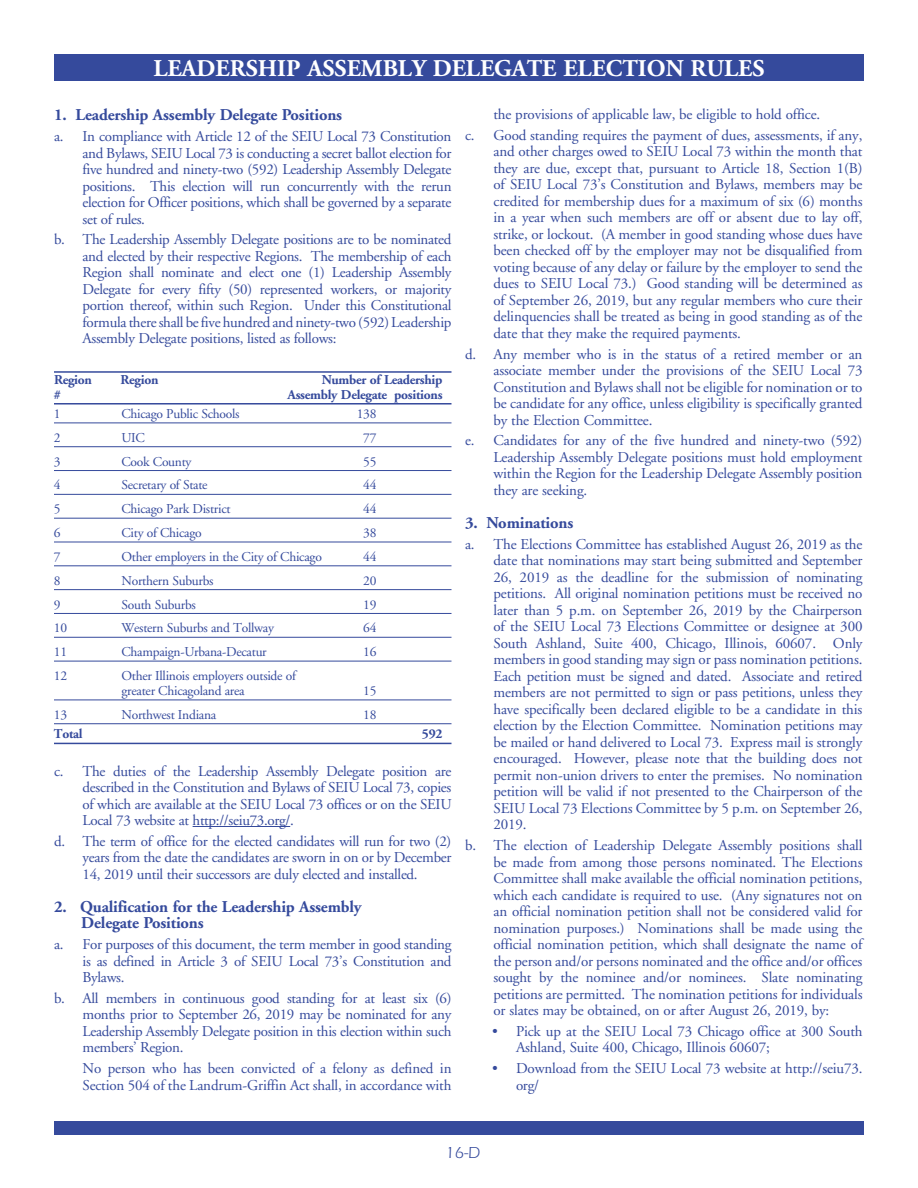
<style>
.page{position:relative;width:918px;height:1188px;background:#fff}
.page>*{position:absolute;margin:0;border:0;box-sizing:border-box;transform-origin:0 0}
.t1{font:700 24px "Adobe Garamond";color:#fff}
.t2{font:700 16.5px/16.5px "Adobe Garamond";letter-spacing:-.01em;color:#354a9c}
.t3{font:16.5px "Itc Eras";color:#354a9c}
.t4{font:15px/16.5px "Adobe Garamond";letter-spacing:-.01em;color:#354a9c;text-align:justify}
.t5{font:13.5px/15px "Adobe Garamond";letter-spacing:-.02em;color:#354a9c}
.t6{font:700 13.5px "Adobe Garamond";letter-spacing:-.02em;color:#354a9c}
</style>
<div class="page">
<div style="left:54px;top:54px;width:810px;height:27px;background:#354a9c"></div>
<div style="left:54px;top:1121px;width:810px;height:13px;background:#354a9c"></div>
<hr style="left:54px;top:371px;width:398px;height:2px;background:#354a9c">
<hr style="left:54px;top:403px;width:398px;height:2px;background:#354a9c">
<hr style="left:54px;top:423px;width:398px;height:1px;background:#354a9c">
<hr style="left:54px;top:446px;width:398px;height:1px;background:#354a9c">
<hr style="left:54px;top:470px;width:398px;height:1px;background:#354a9c">
<hr style="left:54px;top:494px;width:398px;height:1px;background:#354a9c">
<hr style="left:54px;top:518px;width:398px;height:1px;background:#354a9c">
<hr style="left:54px;top:542px;width:398px;height:1px;background:#354a9c">
<hr style="left:54px;top:565px;width:398px;height:1px;background:#354a9c">
<hr style="left:54px;top:589px;width:398px;height:1px;background:#354a9c">
<hr style="left:54px;top:613px;width:398px;height:1px;background:#354a9c">
<hr style="left:54px;top:637px;width:398px;height:1px;background:#354a9c">
<hr style="left:54px;top:661px;width:398px;height:1px;background:#354a9c">
<hr style="left:54px;top:700px;width:398px;height:1px;background:#354a9c">
<hr style="left:54px;top:723px;width:398px;height:1px;background:#354a9c">
<hr style="left:54px;top:743px;width:398px;height:1px;background:#354a9c">
<hr style="left:193px;top:826px;width:97px;height:1px;background:#354a9c">
<h1 class="t1" style="left:153px;top:56px;width:613px">LEADERSHIP ASSEMBLY DELEGATE ELECTION RULES</h1>
<p class="t2" style="left:54px;top:107px;width:290px">1. Leadership Assembly Delegate Positions</p>
<p class="t4" style="left:82px;top:128px;width:371px;text-indent:-28px">a. In compliance with Article 12 of the SEIU Local 73 Constitution and Bylaws, SEIU Local 73 is conducting a secret ballot election for five hundred and ninety-two (592) Leadership Assembly Delegate positions. This election will run concurrently with the rerun election for Officer positions, which shall be governed by a separate set of rules.</p>
<p class="t4" style="left:82px;top:232px;width:371px;text-indent:-28px">b. The Leadership Assembly Delegate positions are to be nominated and elected by their respective Regions. The membership of each Region shall nominate and elect one (1) Leadership Assembly Delegate for every fifty (50) represented workers, or majority portion thereof, within such Region. Under this Constitutional formula there shall be five hundred and ninety-two (592) Leadership Assembly Delegate positions, listed as follows:</p>
<p class="t6" style="left:54px;top:372px;width:40px">Region</p>
<p class="t6" style="left:120px;top:372px;width:40px">Region</p>
<p class="t6" style="left:322px;top:372px;width:122px">Number of Leadership</p>
<p class="t6" style="left:54px;top:387px;width:9px">#</p>
<p class="t6" style="left:288px;top:387px;width:156px">Assembly Delegate positions</p>
<p class="t5" style="left:54px;top:407px;width:8px">1</p>
<p class="t5" style="left:121px;top:407px;width:120px">Chicago Public Schools</p>
<p class="t5" style="left:357px;top:407px;width:21px">138</p>
<p class="t5" style="left:54px;top:430px;width:8px">2</p>
<p class="t5" style="left:121px;top:430px;width:25px">UIC</p>
<p class="t5" style="left:363px;top:430px;width:15px">77</p>
<p class="t5" style="left:54px;top:454px;width:8px">3</p>
<p class="t5" style="left:121px;top:454px;width:72px">Cook County</p>
<p class="t5" style="left:363px;top:454px;width:15px">55</p>
<p class="t5" style="left:54px;top:478px;width:8px">4</p>
<p class="t5" style="left:121px;top:478px;width:88px">Secretary of State</p>
<p class="t5" style="left:363px;top:478px;width:15px">44</p>
<p class="t5" style="left:54px;top:502px;width:8px">5</p>
<p class="t5" style="left:121px;top:502px;width:111px">Chicago Park District</p>
<p class="t5" style="left:363px;top:502px;width:15px">44</p>
<p class="t5" style="left:54px;top:526px;width:8px">6</p>
<p class="t5" style="left:121px;top:526px;width:82px">City of Chicago</p>
<p class="t5" style="left:363px;top:526px;width:15px">38</p>
<p class="t5" style="left:54px;top:549px;width:8px">7</p>
<p class="t5" style="left:121px;top:549px;width:202px">Other employers in the City of Chicago</p>
<p class="t5" style="left:363px;top:549px;width:15px">44</p>
<p class="t5" style="left:54px;top:573px;width:8px">8</p>
<p class="t5" style="left:121px;top:573px;width:94px">Northern Suburbs</p>
<p class="t5" style="left:363px;top:573px;width:15px">20</p>
<p class="t5" style="left:54px;top:597px;width:8px">9</p>
<p class="t5" style="left:121px;top:597px;width:76px">South Suburbs</p>
<p class="t5" style="left:363px;top:597px;width:15px">19</p>
<p class="t5" style="left:54px;top:621px;width:15px">10</p>
<p class="t5" style="left:121px;top:621px;width:154px">Western Suburbs and Tollway</p>
<p class="t5" style="left:363px;top:621px;width:15px">64</p>
<p class="t5" style="left:54px;top:645px;width:15px">11</p>
<p class="t5" style="left:121px;top:645px;width:147px">Champaign-Urbana-Decatur</p>
<p class="t5" style="left:363px;top:645px;width:15px">16</p>
<p class="t5" style="left:54px;top:669px;width:15px">12</p>
<p class="t5" style="left:121px;top:669px;width:176px">Other Illinois employers outside of greater Chicagoland area</p>
<p class="t5" style="left:363px;top:684px;width:15px">15</p>
<p class="t5" style="left:54px;top:707px;width:15px">13</p>
<p class="t5" style="left:121px;top:707px;width:96px">Northwest Indiana</p>
<p class="t5" style="left:363px;top:707px;width:15px">18</p>
<p class="t6" style="left:54px;top:726px;width:30px">Total</p>
<p class="t6" style="left:422px;top:726px;width:22px">592</p>
<p class="t4" style="left:82px;top:763px;width:371px;text-indent:-28px">c. The duties of the Leadership Assembly Delegate position are described in the Constitution and Bylaws of SEIU Local 73, copies of which are available at the SEIU Local 73 offices or on the SEIU Local 73 website at http://seiu73.org/.</p>
<p class="t4" style="left:82px;top:833px;width:370px;text-indent:-28px">d. The term of office for the elected candidates will run for two (2) years from the date the candidates are sworn in on or by December 14, 2019 until their successors are duly elected and installed.</p>
<p class="t2" style="left:81px;top:898px;width:282px;text-indent:-27px">2. Qualification for the Leadership Assembly<br>Delegate Positions</p>
<p class="t4" style="left:82px;top:937px;width:371px;text-indent:-28px">a. For purposes of this document, the term member in good standing is as defined in Article 3 of SEIU Local 73’s Constitution and Bylaws.</p>
<p class="t4" style="left:82px;top:990px;width:371px;text-indent:-28px">b. All members in continuous good standing for at least six (6) months prior to September 26, 2019 may be nominated for any Leadership Assembly Delegate position in this election within such members’ Region.</p>
<p class="t4" style="left:82px;top:1061px;width:371px">No person who has been convicted of a felony as defined in<br>Section 504 of the Landrum-Griffin Act shall, in accordance with</p>
<p class="t4" style="left:465px;top:104px;width:399px;line-height:20.9px;text-indent:28px">the provisions of applicable law, be eligible to hold office.<br>c. Good standing requires the payment of dues, assessments, if any,</p>
<p class="t4" style="left:494px;top:144px;width:371px">and other charges owed to SEIU Local 73 within the month that they are due, except that, pursuant to Article 18, Section 1(B) of SEIU Local 73’s Constitution and Bylaws, members may be credited for membership dues for a maximum of six (6) months in a year when such members are off or absent due to lay off, strike, or lockout. (A member in good standing whose dues have been checked off by the employer may not be disqualified from voting because of any delay or failure by the employer to send the dues to SEIU Local 73.) Good standing will be determined as of September 26, 2019, but any regular members who cure their delinquencies shall be treated as being in good standing as of the date that they make the required payments.</p>
<p class="t4" style="left:494px;top:346px;width:371px;text-indent:-28px">d. Any member who is in the status of a retired member or an associate member under the provisions of the SEIU Local 73<br>Constitution and Bylaws shall not be eligible for nomination or to be candidate for any office, unless eligibility is specifically granted by the Election Committee.</p>
<p class="t4" style="left:494px;top:433px;width:370px;text-indent:-28px">e. Candidates for any of the five hundred and ninety-two (592)<br>Leadership Assembly Delegate positions must hold employment within the Region for the Leadership Delegate Assembly position they are seeking.</p>
<p class="t2" style="left:465px;top:515px;width:110px">3. Nominations</p>
<p class="t4" style="left:494px;top:536px;width:371px;text-indent:-28px">a. The Elections Committee has established August 26, 2019 as the date that nominations may start being submitted and September 26, 2019 as the deadline for the submission of nominating petitions. All original nomination petitions must be received no later than 5 p.m. on September 26, 2019 by the Chairperson of the SEIU Local 73 Elections Committee or designee at 300<br>South Ashland, Suite 400, Chicago, Illinois, 60607. Only members in good standing may sign or pass nomination petitions.<br>Each petition must be signed and dated. Associate and retired members are not permitted to sign or pass petitions, unless they have specifically been declared eligible to be a candidate in this election by the Election Committee. Nomination petitions may be mailed or hand delivered to Local 73. Express mail is strongly encouraged. However, please note that the building does not permit non-union drivers to enter the premises. No nomination petition will be valid if not presented to the Chairperson of the SEIU Local 73 Elections Committee by 5 p.m. on September 26, 2019.</p>
<p class="t4" style="left:494px;top:837px;width:371px;text-indent:-28px">b. The election of Leadership Delegate Assembly positions shall be made from among those persons nominated. The Elections Committee shall make available the official nomination petitions, which each candidate is required to use. (Any signatures not on an official nomination petition shall not be considered valid for nomination purposes.) Nominations shall be made using the official nomination petition, which shall designate the name of the person and/or persons nominated and the office and/or offices sought by the nominee and/or nominees. Slate nominating petitions are permitted. The nomination petitions for individuals or slates may be obtained, on or after August 26, 2019, by:</p>
<p class="t4" style="left:516px;top:1023px;width:348px;text-indent:-24px">• Pick up at the SEIU Local 73 Chicago office at 300 South<br>Ashland, Suite 400, Chicago, Illinois 60607;</p>
<p class="t4" style="left:516px;top:1061px;width:348px;text-indent:-24px">• Download from the SEIU Local 73 website at http://seiu73. org/</p>
<p class="t3" style="left:445px;top:1143px;width:36px">16-D</p>
</div>
